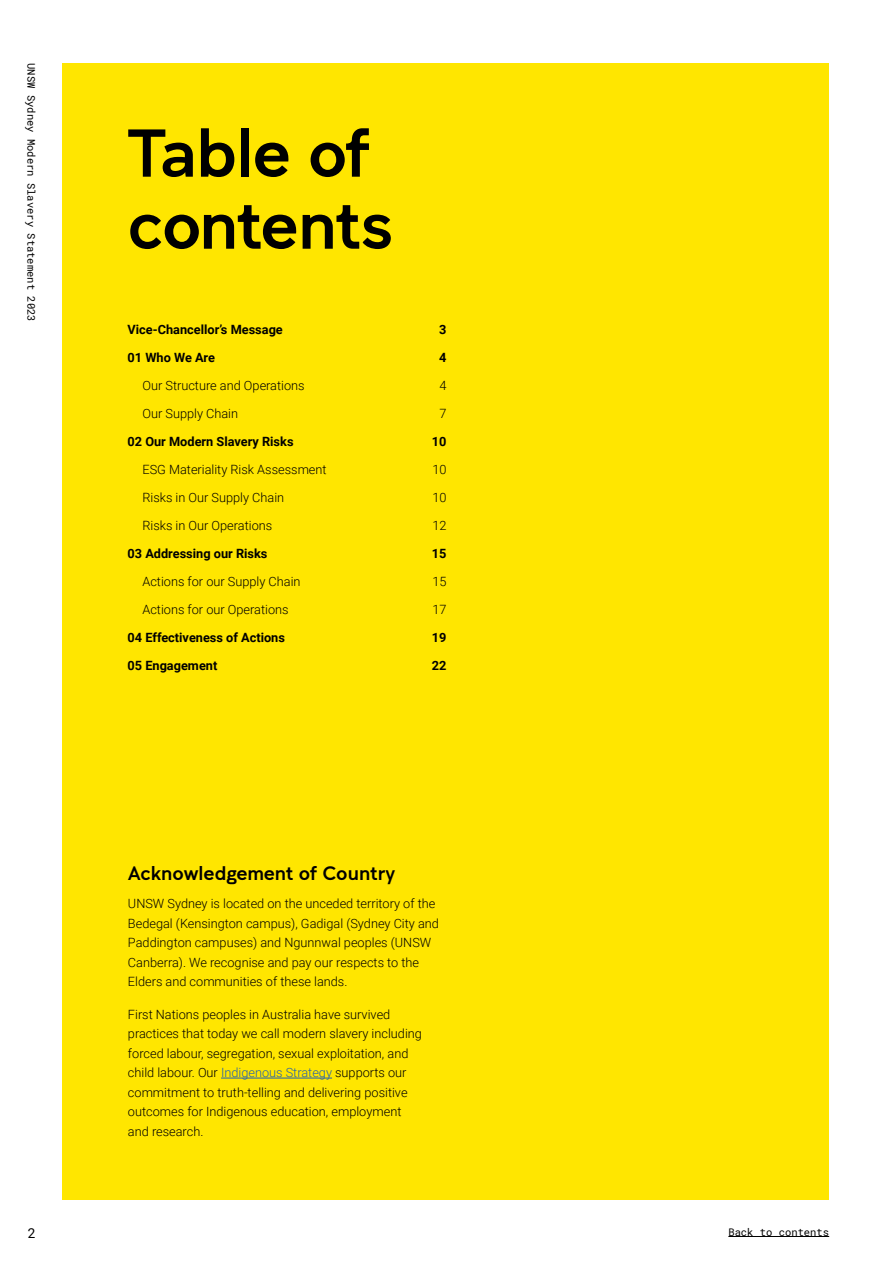
<style>
.page{position:relative;width:893px;height:1263px;background:#fff}
.page>*{position:absolute;margin:0;border:0;box-sizing:border-box;transform-origin:0 0}
.t1{font:67.5px/72px "Clancy";letter-spacing:-.015em;color:#000}
.Subhead{font:19.5px "Clancy";color:#000}
.t2{font:13.5px "Roboto Mono";color:#000}
.Body{font:300 12.75px/19.5px "Roboto";color:#000}
.Body-2{font:700 12.75px "Roboto";color:#000}
.t3{font:10.5px "Roboto Mono";color:#000}
.s1{color:#2460ad}
</style>
<div class="page">
<div style="left:63px;top:63px;width:766px;height:1137px;background:#ffe600"></div>
<hr style="left:221px;top:1078px;width:111px;height:1px;background:#2460ad">
<hr style="left:728px;top:1236px;width:101px;height:1px;background:#000">
<p class="t3" style="left:39px;top:63px;width:260px;rotate:90deg">UNSW Sydney Modern Slavery Statement 2023</p>
<h1 class="t1" style="left:128px;top:117px;width:267px">Table of contents</h1>
<p class="Body-2" style="left:128px;top:320px;width:157px">Vice-Chancellor’s Message</p>
<p class="Body-2" style="left:439px;top:320px;width:9px">3</p>
<p class="Body-2" style="left:128px;top:348px;width:89px">01 Who We Are</p>
<p class="Body-2" style="left:439px;top:348px;width:9px">4</p>
<p class="Body" style="left:142px;top:375px;width:164px">Our Structure and Operations</p>
<p class="Body" style="left:439px;top:375px;width:9px">4</p>
<p class="Body" style="left:142px;top:403px;width:97px">Our Supply Chain</p>
<p class="Body" style="left:439px;top:403px;width:9px">7</p>
<p class="Body-2" style="left:128px;top:432px;width:167px">02 Our Modern Slavery Risks</p>
<p class="Body-2" style="left:432px;top:432px;width:16px">10</p>
<p class="Body" style="left:142px;top:459px;width:186px">ESG Materiality Risk Assessment</p>
<p class="Body" style="left:432px;top:459px;width:16px">10</p>
<p class="Body" style="left:142px;top:487px;width:143px">Risks in Our Supply Chain</p>
<p class="Body" style="left:432px;top:487px;width:16px">10</p>
<p class="Body" style="left:142px;top:515px;width:131px">Risks in Our Operations</p>
<p class="Body" style="left:432px;top:515px;width:16px">12</p>
<p class="Body-2" style="left:128px;top:544px;width:141px">03 Addressing our Risks</p>
<p class="Body-2" style="left:432px;top:544px;width:16px">15</p>
<p class="Body" style="left:142px;top:571px;width:160px">Actions for our Supply Chain</p>
<p class="Body" style="left:432px;top:571px;width:16px">15</p>
<p class="Body" style="left:142px;top:599px;width:148px">Actions for our Operations</p>
<p class="Body" style="left:432px;top:599px;width:16px">17</p>
<p class="Body-2" style="left:128px;top:628px;width:159px">04 Effectiveness of Actions</p>
<p class="Body-2" style="left:432px;top:628px;width:16px">19</p>
<p class="Body-2" style="left:128px;top:656px;width:91px">05 Engagement</p>
<p class="Body-2" style="left:432px;top:656px;width:16px">22</p>
<p class="Subhead" style="left:128px;top:862px;width:269px">Acknowledgement of Country</p>
<p class="Body" style="left:128px;top:893px;width:312px">UNSW Sydney is located on the unceded territory of the Bedegal (Kensington campus), Gadigal (Sydney City and Paddington campuses) and Ngunnwal peoples (UNSW Canberra). We recognise and pay our respects to the Elders and communities of these lands.</p>
<p class="Body" style="left:128px;top:1004px;width:295px">First Nations peoples in Australia have survived practices that today we call modern slavery including forced labour, segregation, sexual exploitation, and child labour. Our <span class="s1">Indigenous Strategy</span> supports our commitment to truth-telling and delivering positive outcomes for Indigenous education, employment and research.</p>
<p class="t2" style="left:28px;top:1223px;width:10px">2</p>
<p class="t3" style="left:728px;top:1224px;width:102px">Back to contents</p>
</div>
